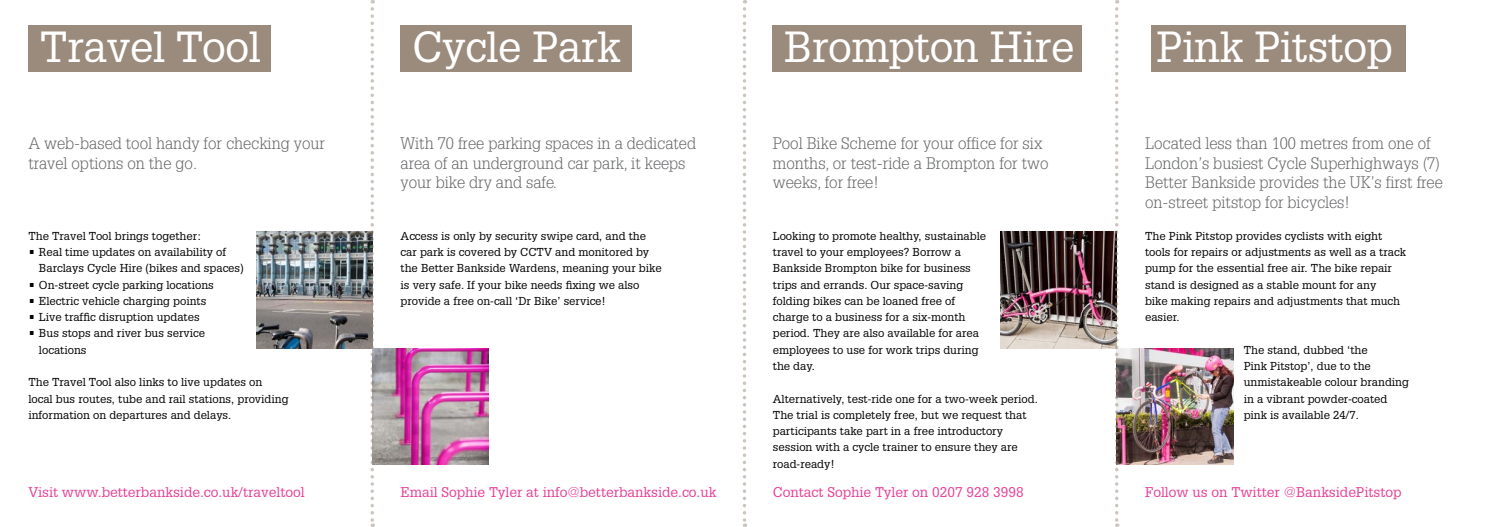
<style>
.page{position:relative;width:1489px;height:527px;background:#fff}
.page>*{position:absolute;margin:0;border:0;box-sizing:border-box;transform-origin:0 0}
.t1{font:42.5px "Glypha";letter-spacing:-.01em;color:#fff}
.t2{font:300 16.25px/19.5px "Glypha";color:#636466}
.t3{font:13.75px "Glypha";color:#e64097}
.t4{font:11.25px/16.2px "Glypha";color:#000}
</style>
<div class="page">
<div style="left:28px;top:26px;width:243px;height:46px;background:#9a8b7d"></div>
<div style="left:400px;top:26px;width:231px;height:46px;background:#9a8b7d"></div>
<div style="left:772px;top:26px;width:309px;height:46px;background:#9a8b7d"></div>
<div style="left:1151px;top:26px;width:254px;height:46px;background:#9a8b7d"></div>
<img style="left:257px;top:231px;width:113px;height:117px">
<img style="left:374px;top:348px;width:114px;height:116px">
<img style="left:1118px;top:348px;width:114px;height:116px">
<img style="left:1000px;top:231px;width:114px;height:117px">
<svg style="left:1114px;top:0;width:4px;height:526px"></svg>
<svg style="left:742px;top:0;width:4px;height:526px"></svg>
<svg style="left:370px;top:0;width:4px;height:526px"></svg>
<h1 class="t1" style="left:40px;top:21px;width:222px">Travel Tool</h1>
<h2 class="t2" style="left:28px;top:133px;width:298px">A web-based tool handy for checking your travel options on the go.</h2>
<p class="t4" style="left:28px;top:227px;width:175px">The Travel Tool brings together:</p>
<p class="t4" style="left:39px;top:243px;width:206px;text-indent:-11px">• Real time updates on availability of<br>Barclays Cycle Hire (bikes and spaces)</p>
<p class="t4" style="left:28px;top:276px;width:187px">• On-street cycle parking locations</p>
<p class="t4" style="left:28px;top:292px;width:179px">• Electric vehicle charging points</p>
<p class="t4" style="left:28px;top:308px;width:173px">• Live traffic disruption updates</p>
<p class="t4" style="left:39px;top:325px;width:168px;text-indent:-11px">• Bus stops and river bus service locations</p>
<p class="t4" style="left:28px;top:373px;width:262px">The Travel Tool also links to live updates on local bus routes, tube and rail stations, providing information on departures and delays.</p>
<p class="t3" style="left:28px;top:483px;width:278px">Visit www.betterbankside.co.uk/traveltool</p>
<h1 class="t1" style="left:412px;top:21px;width:210px">Cycle Park</h1>
<h2 class="t2" style="left:400px;top:133px;width:297px">With 70 free parking spaces in a dedicated area of an underground car park, it keeps your bike dry and safe.</h2>
<p class="t4" style="left:400px;top:227px;width:262px">Access is only by security swipe card, and the car park is covered by CCTV and monitored by the Better Bankside Wardens, meaning your bike is very safe. If your bike needs fixing we also provide a free on-call ‘Dr Bike’ service!</p>
<p class="t3" style="left:400px;top:483px;width:317px">Email Sophie Tyler at info@betterbankside.co.uk</p>
<h1 class="t1" style="left:784px;top:21px;width:292px">Brompton Hire</h1>
<h2 class="t2" style="left:772px;top:133px;width:277px">Pool Bike Scheme for your office for six months, or test-ride a Brompton for two weeks, for free!</h2>
<p class="t4" style="left:772px;top:227px;width:215px">Looking to promote healthy, sustainable travel to your employees? Borrow a Bankside Brompton bike for business trips and errands. Our space-saving folding bikes can be loaned free of charge to a business for a six-month period. They are also available for area employees to use for work trips during the day.</p>
<p class="t4" style="left:772px;top:390px;width:266px">Alternatively, test-ride one for a two-week period.<br>The trial is completely free, but we request that participants take part in a free introductory session with a cycle trainer to ensure they are road-ready!</p>
<p class="t3" style="left:772px;top:483px;width:252px">Contact Sophie Tyler on 0207 928 3998</p>
<h1 class="t1" style="left:1156px;top:21px;width:238px">Pink Pitstop</h1>
<h2 class="t2" style="left:1144px;top:133px;width:299px">Located less than 100 metres from one of London’s busiest Cycle Superhighways (7)<br>Better Bankside provides the UK’s first free on-street pitstop for bicycles!</h2>
<p class="t4" style="left:1144px;top:227px;width:262px">The Pink Pitstop provides cyclists with eight tools for repairs or adjustments as well as a track pump for the essential free air. The bike repair stand is designed as a stable mount for any<br>bike making repairs and adjustments that much easier.</p>
<p class="t4" style="left:1243px;top:341px;width:167px">The stand, dubbed ‘the<br>Pink Pitstop’, due to the unmistakeable colour branding in a vibrant powder-coated pink is available 24/7.</p>
<p class="t3" style="left:1144px;top:483px;width:258px">Follow us on Twitter @BanksidePitstop</p>
</div>
